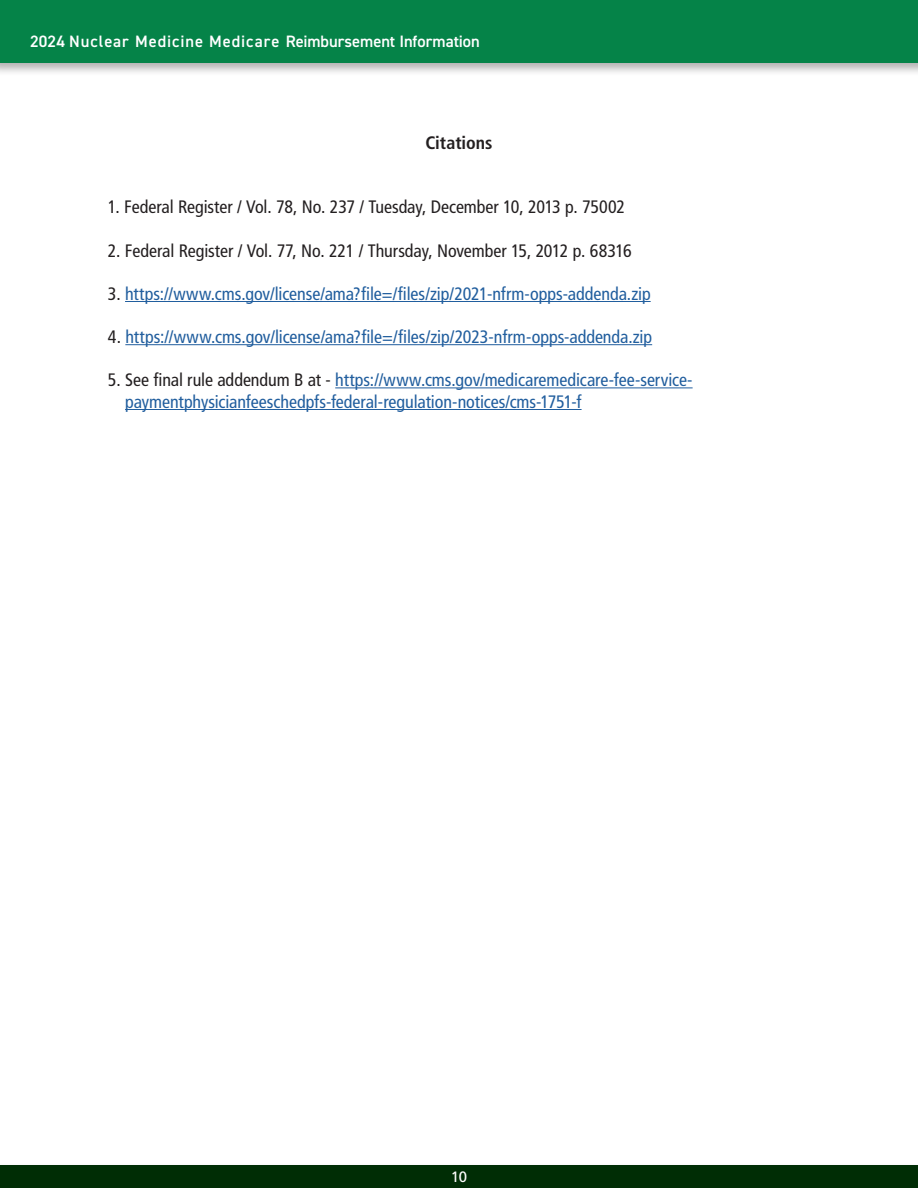
<style>
.page{position:relative;width:918px;height:1188px;background:#fff}
.page>*{position:absolute;margin:0;border:0;box-sizing:border-box;transform-origin:0 0}
.t1{font:condensed 18px/21.6px "Frutiger LT Std";letter-spacing:-.005em;color:#215e9e}
.t2{font:condensed 18px "Frutiger LT Std";letter-spacing:-.005em;color:#231f20}
.t3{font:700 condensed 18px "Frutiger LT Std";letter-spacing:-.005em;color:#231f20}
.t4{font:600 16.5px "DIN2014";letter-spacing:.015em;color:#fff}
.t5{font:15px "Frutiger LT Std";color:#fff}
.s1{color:#231f20}
</style>
<div class="page">
<div style="left:0;top:1162px;width:918px;height:26px;background:#fbfbfb"></div>
<div style="left:0;top:1165px;width:918px;height:23px;background:#002d05"></div>
<div style="left:0;top:0;width:918px;height:76px;background:#231f20;opacity:.35"></div>
<div style="left:0;top:0;width:918px;height:63px;background:#058348"></div>
<hr style="left:125px;top:301px;width:526px;height:1px;background:#215e9e">
<hr style="left:125px;top:344px;width:527px;height:1px;background:#215e9e">
<hr style="left:335px;top:387px;width:358px;height:1px;background:#215e9e">
<hr style="left:125px;top:409px;width:457px;height:1px;background:#215e9e">
<p class="t4" style="left:30px;top:31px;width:451px">2024 Nuclear Medicine Medicare Reimbursement Information</p>
<p class="t3" style="left:425px;top:132px;width:69px">Citations</p>
<p class="t2" style="left:108px;top:197px;width:519px">1. Federal Register / Vol. 78, No. 237 / Tuesday, December 10, 2013 p. 75002</p>
<p class="t2" style="left:108px;top:240px;width:525px">2. Federal Register / Vol. 77, No. 221 / Thursday, November 15, 2012 p. 68316</p>
<p class="t1" style="left:108px;top:283px;width:544px"><span class="s1">3.</span> https://www.cms.gov/license/ama?file=/files/zip/2021-nfrm-opps-addenda.zip</p>
<p class="t1" style="left:108px;top:326px;width:546px"><span class="s1">4.</span> https://www.cms.gov/license/ama?file=/files/zip/2023-nfrm-opps-addenda.zip</p>
<p class="t1" style="left:125px;top:369px;width:569px;text-indent:-17px"><span class="s1">5. See final rule addendum B at -</span> https://www.cms.gov/medicaremedicare-fee-service&shy;paymentphysicianfeeschedpfs-federal-regulation-notices/cms-1751-f</p>
<p class="t5" style="left:451px;top:1168px;width:18px">10</p>
</div>
